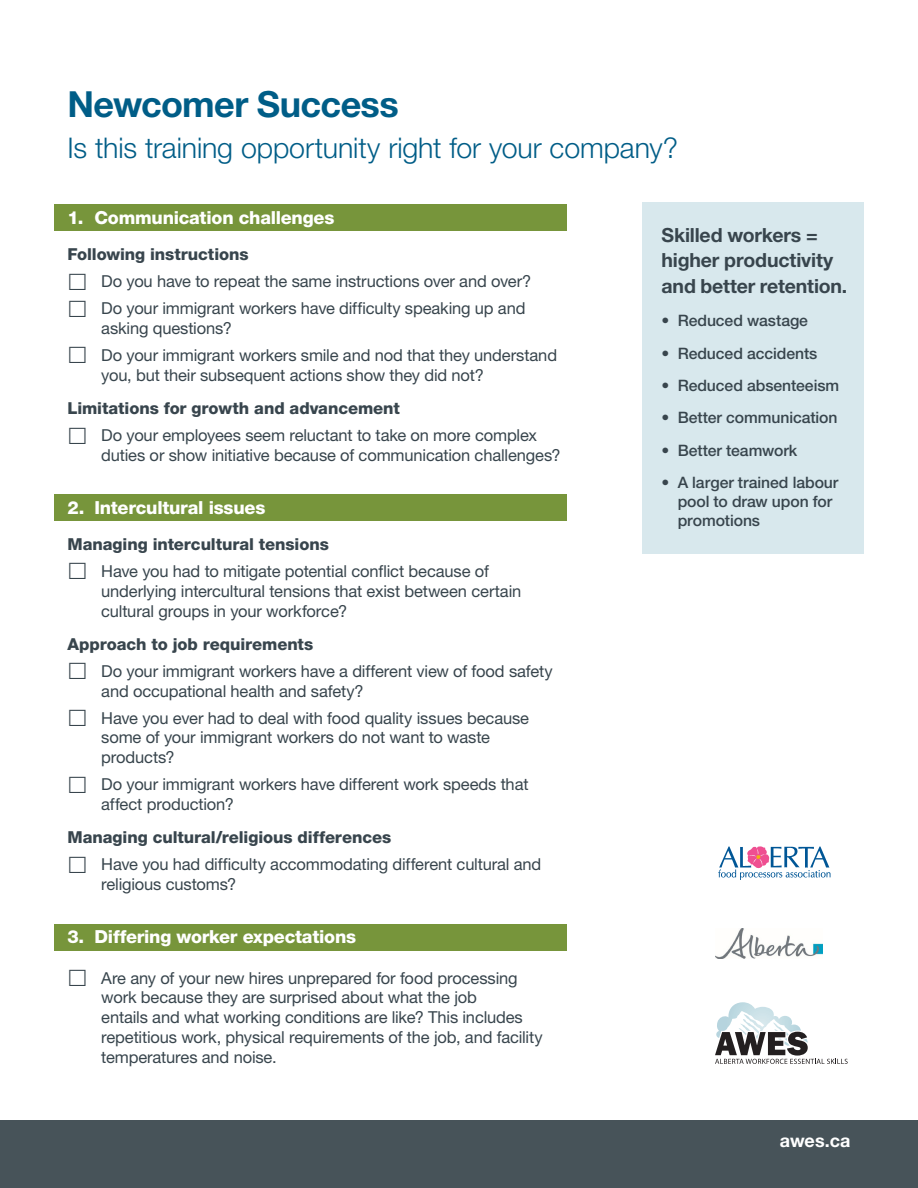
<style>
.page{position:relative;width:918px;height:1188px;background:#fff}
.page>*{position:absolute;margin:0;border:0;box-sizing:border-box;transform-origin:0 0}
.head_blue{font:700 36px "Helvetica Neue LT Std";letter-spacing:-.02em;color:#005d87}
.head_blue-2{font:300 28.5px "Helvetica Neue LT Std";letter-spacing:-.005em;color:#005d87}
.body{font:700 19.5px/25.5px "Helvetica Neue LT Std";letter-spacing:-.01em;color:#38454d}
.body-2{font:800 18px "Helvetica Neue LT Std";letter-spacing:-.015em;color:#fff}
.Default{font:700 18px "Helvetica Neue LT Std";color:#fff}
.subhead{font:16.5px/19.8px "Helvetica Neue LT Std";letter-spacing:-.01em;color:#38454d}
.subhead-2{font:800 16.5px "Helvetica Neue LT Std";letter-spacing:-.005em;color:#38454d}
.t1{font:500 15.75px/18.9px "Helvetica Neue LT Std";letter-spacing:-.005em;color:#38454d}
</style>
<div class="page">
<div style="left:54px;top:924px;width:513px;height:27px;background:#77953b"></div>
<div style="left:54px;top:494px;width:513px;height:27px;background:#77953b"></div>
<div style="left:54px;top:204px;width:513px;height:27px;background:#77953b"></div>
<div style="left:0;top:1120px;width:918px;height:68px;background:#475359"></div>
<div style="left:643px;top:202px;width:221px;height:352px;background:#d8e8ed"></div>
<svg style="left:715px;top:1002px;width:133px;height:62px"></svg>
<img style="left:715px;top:928px;width:108px;height:30px">
<img style="left:718px;top:846px;width:113px;height:34px">
<p class="head_blue" style="left:68px;top:82px;width:333px">Newcomer Success</p>
<p class="head_blue-2" style="left:68px;top:131px;width:612px">Is this training opportunity right for your company?</p>
<p class="body-2" style="left:68px;top:207px;width:268px">1. Communication challenges</p>
<p class="subhead-2" style="left:68px;top:245px;width:183px">Following instructions</p>
<p class="subhead" style="left:101px;top:271px;width:432px">Do you have to repeat the same instructions over and over?</p>
<p class="subhead" style="left:101px;top:298px;width:426px">Do your immigrant workers have difficulty speaking up and asking questions?</p>
<p class="subhead" style="left:101px;top:345px;width:457px">Do your immigrant workers smile and nod that they understand you, but their subsequent actions show they did not?</p>
<p class="subhead-2" style="left:68px;top:399px;width:334px">Limitations for growth and advancement</p>
<p class="subhead" style="left:101px;top:425px;width:461px">Do your employees seem reluctant to take on more complex duties or show initiative because of communication challenges?</p>
<p class="body-2" style="left:68px;top:497px;width:199px">2. Intercultural issues</p>
<p class="subhead-2" style="left:68px;top:534px;width:263px">Managing intercultural tensions</p>
<p class="subhead" style="left:101px;top:561px;width:422px">Have you had to mitigate potential conflict because of underlying intercultural tensions that exist between certain cultural groups in your workforce?</p>
<p class="subhead-2" style="left:68px;top:634px;width:247px">Approach to job requirements</p>
<p class="subhead" style="left:101px;top:661px;width:453px">Do your immigrant workers have a different view of food safety and occupational health and safety?</p>
<p class="subhead" style="left:101px;top:708px;width:429px">Have you ever had to deal with food quality issues because some of your immigrant workers do not want to waste products?</p>
<p class="subhead" style="left:101px;top:774px;width:429px">Do your immigrant workers have different work speeds that affect production?</p>
<p class="subhead-2" style="left:68px;top:828px;width:325px">Managing cultural/religious differences</p>
<p class="subhead" style="left:101px;top:854px;width:442px">Have you had difficulty accommodating different cultural and religious customs?</p>
<p class="body-2" style="left:68px;top:926px;width:290px">3. Differing worker expectations</p>
<p class="subhead" style="left:101px;top:968px;width:443px">Are any of your new hires unprepared for food processing work because they are surprised about what the job<br>entails and what working conditions are like? This includes repetitious work, physical requirements of the job, and facility temperatures and noise.</p>
<p class="body" style="left:662px;top:222px;width:187px">Skilled workers = higher productivity and better retention.</p>
<p class="t1" style="left:662px;top:311px;width:148px">• Reduced wastage</p>
<p class="t1" style="left:662px;top:343px;width:157px">• Reduced accidents</p>
<p class="t1" style="left:662px;top:376px;width:179px">• Reduced absenteeism</p>
<p class="t1" style="left:662px;top:408px;width:178px">• Better communication</p>
<p class="t1" style="left:662px;top:441px;width:137px">• Better teamwork</p>
<p class="t1" style="left:678px;top:473px;width:162px;text-indent:-16px">• A larger trained labour pool to draw upon for promotions</p>
<p class="Default" style="left:780px;top:1130px;width:72px">awes.ca</p>
</div>
